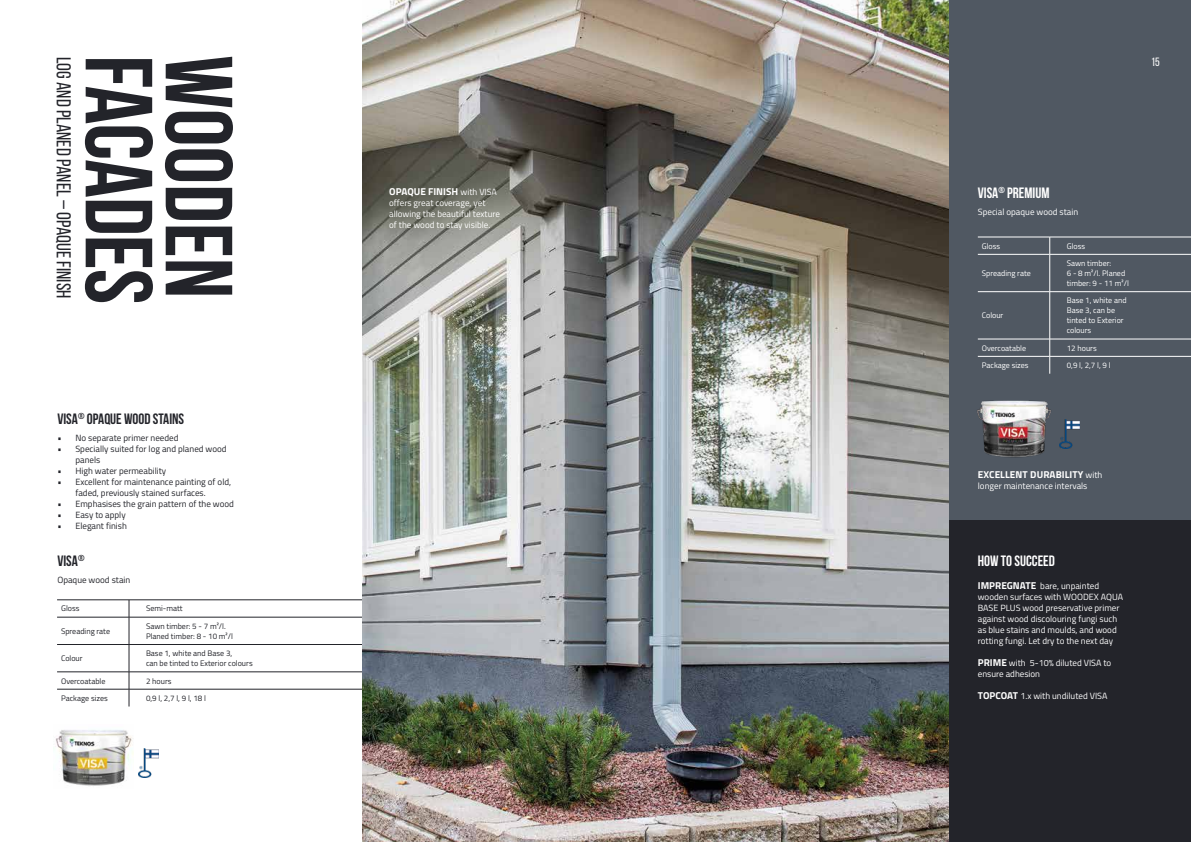
<style>
.page{position:relative;width:1191px;height:842px;background:#fff}
.page>*{position:absolute;margin:0;border:0;box-sizing:border-box;transform-origin:0 0}
.t1{font:700 95px "Bebas Neue";letter-spacing:-.01em;color:#23242a}
.t2{font:20px "Bebas Neue";color:#23242a}
.t3{font:700 15px "Bebas Neue";color:#23242a}
.t4{font:700 15px "Bebas Neue";color:#fff}
.t5{font:12px "Bebas Neue";color:#fff}
.t6{font:700 10px "Titillium";letter-spacing:.01em;color:#fff}
.t7{font:9px/11px "Titillium";color:#fff}
.t8{font:9px/11px "Titillium";color:#23242a}
.t9{font:8px/10px "Titillium";color:#23242a}
.t10{font:8px/10px "Titillium";color:#fff}
.s1{font-weight:400;font-size:9px}
.s2{font-weight:700;font-size:10px}
</style>
<div class="page">
<hr style="left:57px;top:600px;width:72px;height:1px;background:#23242a">
<hr style="left:129px;top:600px;width:261px;height:1px;background:#23242a">
<hr style="left:57px;top:617px;width:72px;height:1px;background:#23242a">
<hr style="left:129px;top:617px;width:261px;height:1px;background:#23242a">
<hr style="left:57px;top:644px;width:72px;height:1px;background:#23242a">
<hr style="left:129px;top:644px;width:261px;height:1px;background:#23242a">
<hr style="left:57px;top:672px;width:72px;height:1px;background:#23242a">
<hr style="left:129px;top:672px;width:261px;height:1px;background:#23242a">
<hr style="left:57px;top:689px;width:72px;height:1px;background:#23242a">
<hr style="left:129px;top:689px;width:261px;height:1px;background:#23242a">
<svg style="left:129px;top:600px;width:1px;height:106px"></svg>
<img style="left:362px;top:0;width:587px;height:842px">
<div style="left:949px;top:0;width:242px;height:520px;background:#505862"></div>
<div style="left:949px;top:520px;width:242px;height:322px;background:#23242a"></div>
<img style="left:55px;top:730px;width:78px;height:56px">
<img style="left:1059px;top:419px;width:20px;height:29px">
<hr style="left:977px;top:237px;width:72px;height:1px;background:#fff">
<hr style="left:1049px;top:237px;width:142px;height:1px;background:#fff">
<hr style="left:977px;top:254px;width:72px;height:1px;background:#fff">
<hr style="left:1049px;top:254px;width:142px;height:1px;background:#fff">
<hr style="left:977px;top:291px;width:72px;height:1px;background:#fff">
<hr style="left:1049px;top:291px;width:142px;height:1px;background:#fff">
<hr style="left:977px;top:339px;width:72px;height:1px;background:#fff">
<hr style="left:1049px;top:339px;width:142px;height:1px;background:#fff">
<hr style="left:977px;top:356px;width:72px;height:1px;background:#fff">
<hr style="left:1049px;top:356px;width:142px;height:1px;background:#fff">
<svg style="left:1049px;top:237px;width:1px;height:17px"></svg>
<hr style="left:1049px;top:254px;width:1px;height:38px;background:#fff">
<hr style="left:1049px;top:292px;width:1px;height:47px;background:#fff">
<svg style="left:1049px;top:339px;width:1px;height:35px"></svg>
<img style="left:977px;top:400px;width:74px;height:58px">
<img style="left:138px;top:748px;width:21px;height:29px">
<h2 class="t2" style="left:74px;top:57px;width:243px;rotate:90deg">LOG AND PLANED PANEL – OPAQUE FINISH</h2>
<h1 class="t1" style="left:171px;top:55px;width:250px;rotate:90deg">FACADES</h1>
<h1 class="t1" style="left:251px;top:55px;width:245px;rotate:90deg">WOODEN</h1>
<h3 class="t3" style="left:57px;top:411px;width:128px">VISA<sup>®</sup> OPAQUE WOOD STAINS</h3>
<p class="t8" style="left:57px;top:432px;width:123px">• No separate primer needed</p>
<p class="t8" style="left:75px;top:443px;width:153px;text-indent:-18px">• Specially suited for log and planed wood panels</p>
<p class="t8" style="left:57px;top:465px;width:110px">• High water permeability</p>
<p class="t8" style="left:75px;top:476px;width:157px;text-indent:-18px">• Excellent for maintenance painting of old, faded, previously stained surfaces.</p>
<p class="t8" style="left:57px;top:498px;width:178px">• Emphasises the grain pattern of the wood</p>
<p class="t8" style="left:57px;top:509px;width:70px">• Easy to apply</p>
<p class="t8" style="left:57px;top:520px;width:71px">• Elegant finish</p>
<h3 class="t3" style="left:57px;top:553px;width:29px">VISA<sup>®</sup></h3>
<p class="t8" style="left:57px;top:574px;width:74px">Opaque wood stain</p>
<p class="t9" style="left:61px;top:603px;width:20px">Gloss</p>
<p class="t9" style="left:146px;top:603px;width:38px">Semi-matt</p>
<p class="t9" style="left:61px;top:626px;width:51px">Spreading rate</p>
<p class="t9" style="left:146px;top:621px;width:88px">Sawn timber: 5 - 7 m²/l.<br>Planed timber: 8 - 10 m²/l</p>
<p class="t9" style="left:61px;top:653px;width:23px">Colour</p>
<p class="t9" style="left:146px;top:648px;width:108px">Base 1, white and Base 3,<br>can be tinted to Exterior colours</p>
<p class="t9" style="left:61px;top:675px;width:46px">Overcoatable</p>
<p class="t9" style="left:146px;top:675px;width:27px">2 hours</p>
<p class="t9" style="left:61px;top:693px;width:48px">Package sizes</p>
<p class="t9" style="left:146px;top:693px;width:61px">0,9 l, 2,7 l, 9 l, 18 l</p>
<p class="t6" style="left:389px;top:184px;width:109px">OPAQUE FINISH <span class="s1">with VISA</span></p>
<p class="t7" style="left:389px;top:197px;width:112px">offers great coverage, yet allowing the beautiful texture of the wood to stay visible.</p>
<h3 class="t5" style="left:1151px;top:55px;width:10px">15</h3>
<h3 class="t4" style="left:977px;top:185px;width:73px">VISA<sup>®</sup> PREMIUM</h3>
<p class="t7" style="left:977px;top:206px;width:102px">Special opaque wood stain</p>
<p class="t10" style="left:981px;top:240px;width:20px">Gloss</p>
<p class="t10" style="left:1066px;top:240px;width:20px">Gloss</p>
<p class="t10" style="left:981px;top:268px;width:51px">Spreading rate</p>
<p class="t10" style="left:1066px;top:258px;width:64px">Sawn timber:<br>6 - 8 m²/l. Planed timber: 9 - 11 m²/l</p>
<p class="t10" style="left:981px;top:310px;width:23px">Colour</p>
<p class="t10" style="left:1066px;top:295px;width:61px">Base 1, white and<br>Base 3, can be tinted to Exterior colours</p>
<p class="t10" style="left:981px;top:342px;width:46px">Overcoatable</p>
<p class="t10" style="left:1066px;top:342px;width:31px">12 hours</p>
<p class="t10" style="left:981px;top:360px;width:48px">Package sizes</p>
<p class="t10" style="left:1066px;top:360px;width:45px">0,9 l, 2,7 l, 9 l</p>
<p class="t6" style="left:978px;top:466px;width:126px">EXCELLENT DURABILITY <span class="s1">with</span></p>
<p class="t7" style="left:977px;top:479px;width:111px">longer maintenance intervals</p>
<h3 class="t4" style="left:977px;top:553px;width:79px">HOW TO SUCCEED</h3>
<p class="t7" style="left:977px;top:579px;width:147px"><span class="s2">IMPREGNATE</span> bare, unpainted wooden surfaces with WOODEX AQUA BASE PLUS wood preservative primer against wood discolouring fungi such as blue stains and moulds, and wood rotting fungi. Let dry to the next day</p>
<p class="t7" style="left:977px;top:657px;width:135px"><span class="s2">PRIME</span> with 5-10% diluted VISA to ensure adhesion</p>
<p class="t7" style="left:977px;top:690px;width:131px"><span class="s2">TOPCOAT</span> 1.x with undiluted VISA</p>
</div>
